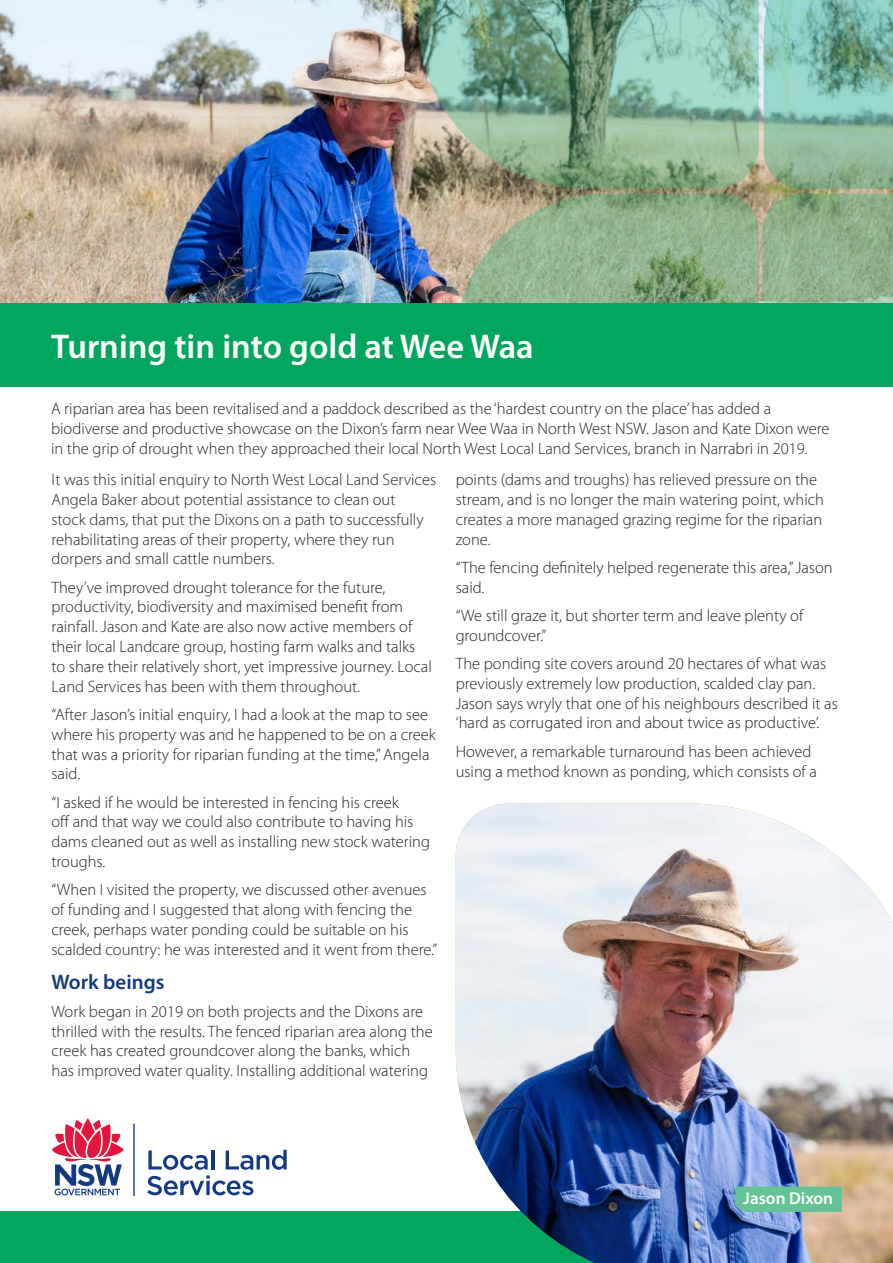
<style>
.page{position:relative;width:893px;height:1263px;background:#fff}
.page>*{position:absolute;margin:0;border:0;box-sizing:border-box;transform-origin:0 0}
.t1{font:600 34.5px "Myriad Pro";color:#fff}
.t2{font:600 21px "Myriad Pro";color:#133980}
.text{font:600 17.25px "Myriad Pro";color:#fff}
.Body{font:300 16.5px/19.8px "Myriad Pro";color:#231f20}
</style>
<div class="page">
<img style="left:0;top:0;width:564px;height:304px">
<img style="left:418px;top:0;width:146px;height:189px">
<svg style="left:564px;top:0;width:329px;height:304px;background:#89b499"></svg>
<svg style="left:52px;top:1118px;width:72px;height:77px"></svg>
<hr style="left:133px;top:1123px;width:2px;height:73px;background:#133980">
<svg style="left:147px;top:1150px;width:140px;height:45px"></svg>
<svg style="left:455px;top:194px;width:304px;height:110px;background:#95af8a"></svg>
<div style="left:0;top:1212px;width:893px;height:51px;background:#00a65d"></div>
<div style="left:0;top:304px;width:893px;height:83px;background:#00a65d"></div>
<img style="left:456px;top:803px;width:437px;height:460px">
<div style="left:735px;top:1186px;width:107px;height:26px;background:#65c296"></div>
<h1 class="t1" style="left:51px;top:325px;width:484px">Turning tin into gold at Wee Waa</h1>
<p class="Body" style="left:51px;top:399px;width:780px">A riparian area has been revitalised and a paddock described as the ‘hardest country on the place’ has added a biodiverse and productive showcase on the Dixon’s farm near Wee Waa in North West NSW. Jason and Kate Dixon were in the grip of drought when they approached their local North West Local Land Services, branch in Narrabri in 2019.</p>
<p class="Body" style="left:51px;top:470px;width:386px">It was this initial enquiry to North West Local Land Services Angela Baker about potential assistance to clean out<br>stock dams, that put the Dixons on a path to successfully rehabilitating areas of their property, where they run dorpers and small cattle numbers.</p>
<p class="Body" style="left:51px;top:577px;width:382px">They’ve improved drought tolerance for the future, productivity, biodiversity and maximised benefit from rainfall. Jason and Kate are also now active members of their local Landcare group, hosting farm walks and talks to share their relatively short, yet impressive journey. Local Land Services has been with them throughout.</p>
<p class="Body" style="left:51px;top:704px;width:386px">“After Jason’s initial enquiry, I had a look at the map to see where his property was and he happened to be on a creek that was a priority for riparian funding at the time,” Angela said.</p>
<p class="Body" style="left:51px;top:792px;width:380px">“I asked if he would be interested in fencing his creek<br>off and that way we could also contribute to having his dams cleaned out as well as installing new stock watering troughs.</p>
<p class="Body" style="left:51px;top:880px;width:387px">“When I visited the property, we discussed other avenues of funding and I suggested that along with fencing the creek, perhaps water ponding could be suitable on his scalded country: he was interested and it went from there.”</p>
<h2 class="t2" style="left:51px;top:968px;width:115px">Work beings</h2>
<p class="Body" style="left:51px;top:1001px;width:383px">Work began in 2019 on both projects and the Dixons are thrilled with the results. The fenced riparian area along the creek has created groundcover along the banks, which has improved water quality. Installing additional watering</p>
<p class="Body" style="left:456px;top:469px;width:370px">points (dams and troughs) has relieved pressure on the stream, and is no longer the main watering point, which creates a more managed grazing regime for the riparian zone.</p>
<p class="Body" style="left:456px;top:557px;width:378px">“The fencing definitely helped regenerate this area,” Jason said.</p>
<p class="Body" style="left:456px;top:605px;width:349px">“We still graze it, but shorter term and leave plenty of groundcover.”</p>
<p class="Body" style="left:456px;top:653px;width:384px">The ponding site covers around 20 hectares of what was previously extremely low production, scalded clay pan.<br>Jason says wryly that one of his neighbours described it as ‘hard as corrugated iron and about twice as productive’.</p>
<p class="Body" style="left:456px;top:741px;width:363px">However, a remarkable turnaround has been achieved using a method known as ponding, which consists of a</p>
<p class="text" style="left:743px;top:1187px;width:91px">Jason Dixon</p>
</div>
